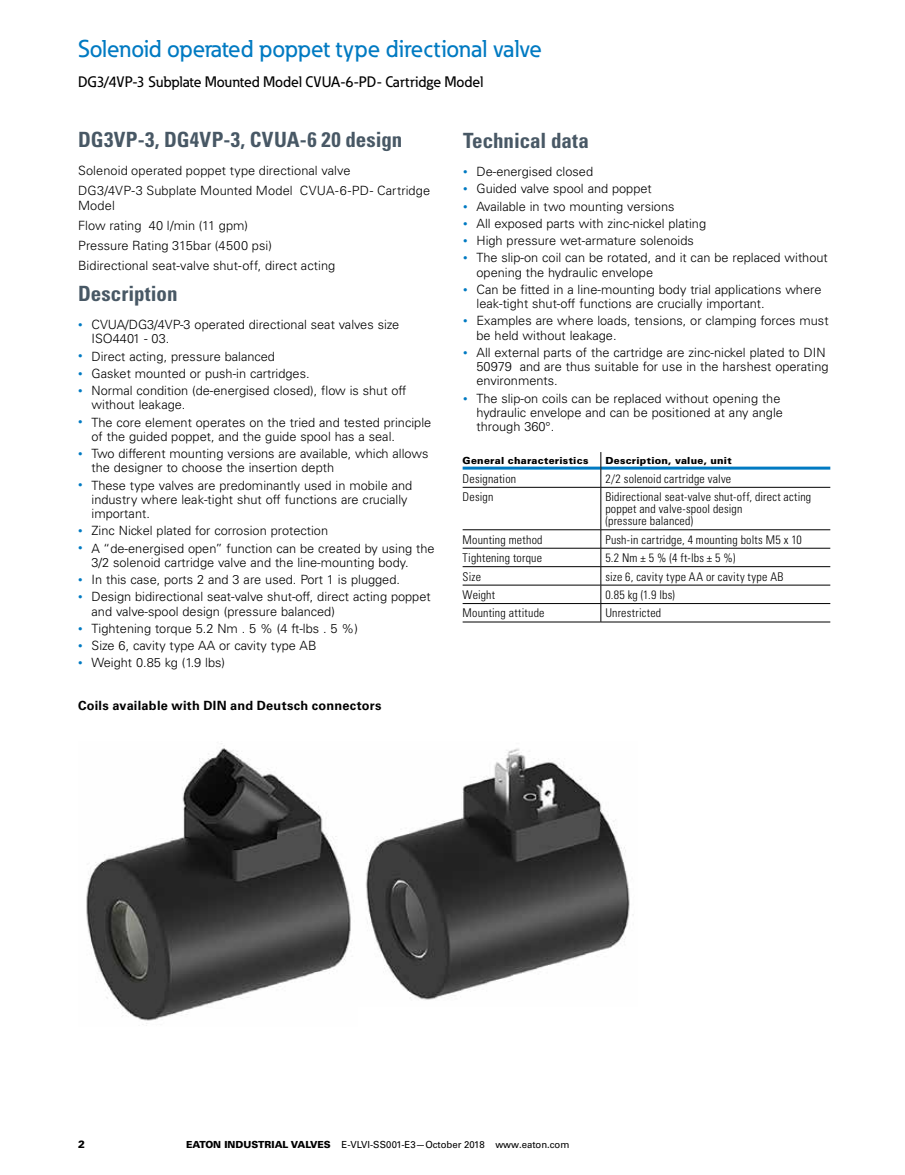
<style>
.page{position:relative;width:905px;height:1175px;background:#fff}
.page>*{position:absolute;margin:0;border:0;box-sizing:border-box;transform-origin:0 0}
.t1{font:500 24px "Eaton";color:#007ac2}
.t2{font:700 condensed 21px "Univers LT Std";color:#485865}
.t3{font:500 15px "Eaton";color:#000}
.t4{font:300 12.75px/14.2px "Univers LT Std";color:#000}
.t5{font:700 12.75px "Univers LT Std";letter-spacing:.02em;color:#000}
.t6{font:300 condensed 12px/12px "Univers LT Std";letter-spacing:.015em;color:#000}
.t7{font:900 10.5px "Univers LT Std";color:#000}
.t8{font:9.75px "Univers LT Std";color:#000}
.t9{font:900 9.75px "Univers LT Std";letter-spacing:.025em;color:#000}
.s1{font-size:9px;color:#007ac2}
.s2{font-weight:900}
</style>
<div class="page">
<img style="left:86px;top:743px;width:265px;height:283px">
<img style="left:366px;top:748px;width:268px;height:252px">
<hr style="left:462px;top:466px;width:138px;height:3px;background:#007ac2">
<hr style="left:601px;top:466px;width:229px;height:3px;background:#007ac2">
<hr style="left:462px;top:487px;width:139px;height:1px;background:#000">
<hr style="left:601px;top:487px;width:229px;height:1px;background:#000">
<hr style="left:462px;top:529px;width:139px;height:1px;background:#000">
<hr style="left:601px;top:529px;width:229px;height:1px;background:#000">
<hr style="left:462px;top:548px;width:139px;height:1px;background:#000">
<hr style="left:601px;top:548px;width:229px;height:1px;background:#000">
<hr style="left:462px;top:566px;width:139px;height:1px;background:#000">
<hr style="left:601px;top:566px;width:229px;height:1px;background:#000">
<hr style="left:462px;top:585px;width:139px;height:1px;background:#000">
<hr style="left:601px;top:585px;width:229px;height:1px;background:#000">
<hr style="left:462px;top:603px;width:139px;height:1px;background:#000">
<hr style="left:601px;top:603px;width:229px;height:1px;background:#000">
<hr style="left:462px;top:621px;width:139px;height:1px;background:#000">
<hr style="left:601px;top:621px;width:229px;height:1px;background:#000">
<hr style="left:600px;top:487px;width:1px;height:42px;background:#000">
<svg style="left:600px;top:530px;width:1px;height:92px"></svg>
<svg style="left:600px;top:452px;width:1px;height:35px"></svg>
<h1 class="t1" style="left:78px;top:34px;width:465px">Solenoid operated poppet type directional valve</h1>
<p class="t3" style="left:78px;top:72px;width:407px">DG3/4VP-3 Subplate Mounted Model CVUA-6-PD- Cartridge Model</p>
<h2 class="t2" style="left:78px;top:127px;width:326px">DG3VP-3, DG4VP-3, CVUA-6 20 design</h2>
<p class="t4" style="left:78px;top:160px;width:354px;line-height:20.2px">Solenoid operated poppet type directional valve<br>DG3/4VP-3 Subplate Mounted Model CVUA-6-PD- Cartridge</p>
<p class="t4" style="left:78px;top:195px;width:259px;line-height:20.2px">Model<br>Flow rating 40 l/min (11 gpm)<br>Pressure Rating 315bar (4500 psi)<br>Bidirectional seat-valve shut-off, direct acting</p>
<h2 class="t2" style="left:78px;top:281px;width:101px">Description</h2>
<p class="t4" style="left:92px;top:317px;width:309px;text-indent:-14px"><span class="s1">•</span> CVUA/DG3/4VP-3 operated directional seat valves size<br>ISO4401 - 03.</p>
<p class="t4" style="left:78px;top:349px;width:198px"><span class="s1">•</span> Direct acting, pressure balanced</p>
<p class="t4" style="left:78px;top:366px;width:233px"><span class="s1">•</span> Gasket mounted or push-in cartridges.</p>
<p class="t4" style="left:92px;top:383px;width:316px;text-indent:-14px"><span class="s1">•</span> Normal condition (de-energised closed), flow is shut off without leakage.</p>
<p class="t4" style="left:92px;top:415px;width:341px;text-indent:-14px"><span class="s1">•</span> The core element operates on the tried and tested principle of the guided poppet, and the guide spool has a seal.</p>
<p class="t4" style="left:92px;top:446px;width:338px;text-indent:-14px"><span class="s1">•</span> Two different mounting versions are available, which allows the designer to choose the insertion depth</p>
<p class="t4" style="left:92px;top:478px;width:322px;text-indent:-14px"><span class="s1">•</span> These type valves are predominantly used in mobile and industry where leak-tight shut off functions are crucially important.</p>
<p class="t4" style="left:78px;top:524px;width:251px"><span class="s1">•</span> Zinc Nickel plated for corrosion protection</p>
<p class="t4" style="left:92px;top:541px;width:344px;text-indent:-14px"><span class="s1">•</span> A “de-energised open” function can be created by using the<br>3/2 solenoid cartridge valve and the line-mounting body.</p>
<p class="t4" style="left:78px;top:572px;width:323px"><span class="s1">•</span> In this case, ports 2 and 3 are used. Port 1 is plugged.</p>
<p class="t4" style="left:92px;top:590px;width:341px;text-indent:-14px"><span class="s1">•</span> Design bidirectional seat-valve shut-off, direct acting poppet and valve-spool design (pressure balanced)</p>
<p class="t4" style="left:78px;top:621px;width:281px"><span class="s1">•</span> Tightening torque 5.2 Nm . 5 % (4 ft-lbs . 5 %)</p>
<p class="t4" style="left:78px;top:638px;width:240px"><span class="s1">•</span> Size 6, cavity type AA or cavity type AB</p>
<p class="t4" style="left:78px;top:656px;width:149px"><span class="s1">•</span> Weight 0.85 kg (1.9 lbs)</p>
<p class="t5" style="left:78px;top:698px;width:305px">Coils available with DIN and Deutsch connectors</p>
<h2 class="t2" style="left:463px;top:128px;width:127px">Technical data</h2>
<p class="t4" style="left:463px;top:164px;width:132px"><span class="s1">•</span> De-energised closed</p>
<p class="t4" style="left:463px;top:182px;width:190px"><span class="s1">•</span> Guided valve spool and poppet</p>
<p class="t4" style="left:463px;top:199px;width:213px"><span class="s1">•</span> Available in two mounting versions</p>
<p class="t4" style="left:463px;top:216px;width:244px"><span class="s1">•</span> All exposed parts with zinc-nickel plating</p>
<p class="t4" style="left:463px;top:233px;width:232px"><span class="s1">•</span> High pressure wet-armature solenoids</p>
<p class="t4" style="left:476px;top:251px;width:353px;text-indent:-14px"><span class="s1">•</span> The slip-on coil can be rotated, and it can be replaced without opening the hydraulic envelope</p>
<p class="t4" style="left:476px;top:282px;width:346px;text-indent:-14px"><span class="s1">•</span> Can be fitted in a line-mounting body trial applications where leak-tight shut-off functions are crucially important.</p>
<p class="t4" style="left:476px;top:314px;width:353px;text-indent:-14px"><span class="s1">•</span> Examples are where loads, tensions, or clamping forces must be held without leakage.</p>
<p class="t4" style="left:476px;top:345px;width:353px;text-indent:-14px"><span class="s1">•</span> All external parts of the cartridge are zinc-nickel plated to DIN<br>50979 and are thus suitable for use in the harshest operating environments.</p>
<p class="t4" style="left:476px;top:391px;width:308px;text-indent:-14px"><span class="s1">•</span> The slip-on coils can be replaced without opening the hydraulic envelope and can be positioned at any angle through 360°.</p>
<p class="t9" style="left:462px;top:454px;width:127px">General characteristics</p>
<p class="t9" style="left:605px;top:454px;width:128px">Description, value, unit</p>
<p class="t6" style="left:462px;top:472px;width:55px">Designation</p>
<p class="t6" style="left:605px;top:472px;width:127px">2/2 solenoid cartridge valve</p>
<p class="t6" style="left:462px;top:491px;width:32px">Design</p>
<p class="t6" style="left:605px;top:491px;width:207px">Bidirectional seat-valve shut-off, direct acting poppet and valve-spool design<br>(pressure balanced)</p>
<p class="t6" style="left:462px;top:533px;width:81px">Mounting method</p>
<p class="t6" style="left:605px;top:533px;width:198px">Push-in cartridge, 4 mounting bolts M5 x 10</p>
<p class="t6" style="left:462px;top:552px;width:81px">Tightening torque</p>
<p class="t6" style="left:605px;top:552px;width:131px">5.2 Nm ± 5 % (4 ft-lbs ± 5 %)</p>
<p class="t6" style="left:462px;top:570px;width:20px">Size</p>
<p class="t6" style="left:605px;top:570px;width:180px">size 6, cavity type AA or cavity type AB</p>
<p class="t6" style="left:462px;top:589px;width:34px">Weight</p>
<p class="t6" style="left:605px;top:589px;width:71px">0.85 kg (1.9 lbs)</p>
<p class="t6" style="left:462px;top:607px;width:83px">Mounting attitude</p>
<p class="t6" style="left:605px;top:607px;width:57px">Unrestricted</p>
<p class="t7" style="left:78px;top:1137px;width:8px">2</p>
<p class="t8" style="left:186px;top:1138px;width:385px"><span class="s2">EATON INDUSTRIAL VALVES</span> E-VLVI-SS001-E3—October 2018 www.eaton.com</p>
</div>
